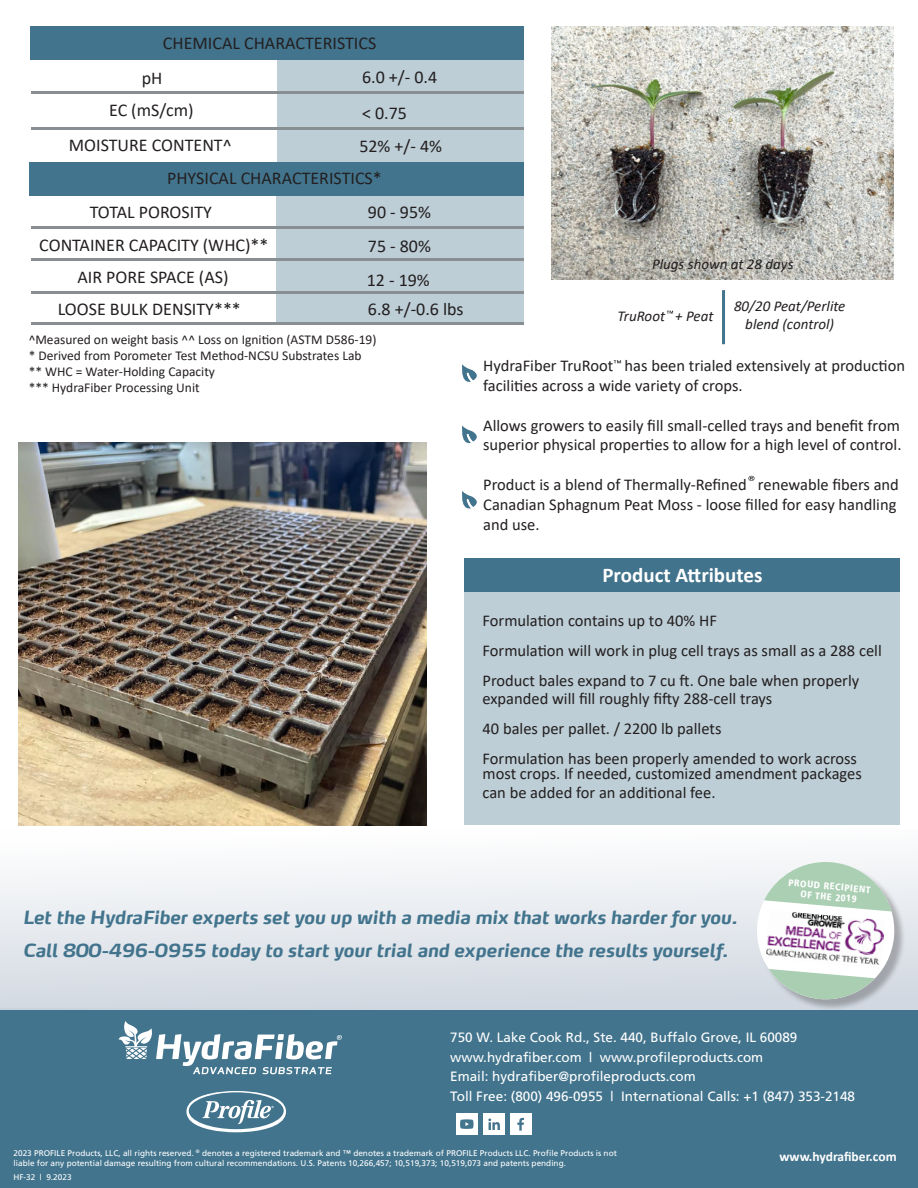
<style>
.page{position:relative;width:918px;height:1188px;background:#fff}
.page>*{position:absolute;margin:0;border:0;box-sizing:border-box;transform-origin:0 0}
.t1{font:700 21px "Calibri";color:#fff}
.t2{font:18px "Calibri";color:#231f20}
.call_to_action{font:italic 700 18px "Max Offc Pro";letter-spacing:-.015em;color:#42748d}
.t3{font:16.5px/19.8px "Calibri";color:#231f20}
.t4{font:italic 15px/18px "Calibri";color:#231f20;text-align:center}
.t5{font:13.5px/19.5px "Frutiger";color:#fff}
.t6{font:13.5px "Calibri";color:#231f20}
.t7{font:700 13.5px "Calibri";color:#fff}
.t8{font:900 condensed 9.6px/10.5px "Frutiger";color:#fff;text-align:center}
.t9{font:8.25px/9.9px "Frutiger";color:#fff}
</style>
<div class="page">
<div style="left:0;top:1009px;width:918px;height:179px;background:#42748d"></div>
<div style="left:0;top:831px;width:918px;height:179px;background:linear-gradient(to bottom,#fefefe,#d1d8e1)"></div>
<div style="left:456px;top:1113px;width:22px;height:22px;background:#fff"></div>
<svg style="left:460px;top:1119px;width:14px;height:10px"></svg>
<div style="left:510px;top:1113px;width:21px;height:22px;background:#fff"></div>
<svg style="left:517px;top:1118px;width:7px;height:13px"></svg>
<div style="left:483px;top:1113px;width:22px;height:22px;background:#fff"></div>
<svg style="left:488px;top:1118px;width:12px;height:12px"></svg>
<div style="left:759px;top:864px;width:147px;height:147px;background:#231f20;opacity:.3"></div>
<svg style="left:754px;top:859px;width:143px;height:143px"></svg>
<div style="left:30px;top:27px;width:494px;height:33px;background:#42748d"></div>
<div style="left:277px;top:60px;width:247px;height:31px;background:#bdced6"></div>
<div style="left:29px;top:162px;width:495px;height:34px;background:#42748d"></div>
<div style="left:277px;top:94px;width:247px;height:36px;background:#bdced6"></div>
<div style="left:277px;top:130px;width:247px;height:32px;background:#bdced6"></div>
<div style="left:276px;top:196px;width:248px;height:33px;background:#bdced6"></div>
<div style="left:276px;top:228px;width:248px;height:33px;background:#bdced6"></div>
<div style="left:276px;top:261px;width:248px;height:30px;background:#bdced6"></div>
<div style="left:276px;top:294px;width:248px;height:31px;background:#bdced6"></div>
<hr style="left:31px;top:91px;width:493px;height:3px;background:#898e93">
<hr style="left:31px;top:127px;width:493px;height:3px;background:#898e93">
<hr style="left:32px;top:226px;width:492px;height:3px;background:#898e93">
<hr style="left:32px;top:258px;width:492px;height:3px;background:#898e93">
<hr style="left:32px;top:291px;width:492px;height:3px;background:#898e93">
<hr style="left:32px;top:322px;width:492px;height:3px;background:#898e93">
<hr style="left:722px;top:290px;width:3px;height:54px;background:#42748d">
<img style="left:552px;top:27px;width:341px;height:253px">
<svg style="left:667px;top:311px;width:6px;height:3px"></svg>
<svg style="left:119px;top:1021px;width:223px;height:53px"></svg>
<svg style="left:186px;top:1091px;width:100px;height:42px"></svg>
<img style="left:19px;top:443px;width:408px;height:382px">
<svg style="left:614px;top:360px;width:7px;height:3px"></svg>
<svg style="left:748px;top:476px;width:7px;height:5px"></svg>
<svg style="left:462px;top:364px;width:15px;height:18px"></svg>
<svg style="left:462px;top:425px;width:15px;height:19px"></svg>
<svg style="left:462px;top:491px;width:15px;height:18px"></svg>
<div style="left:465px;top:592px;width:435px;height:233px;background:#bdced6"></div>
<div style="left:465px;top:558px;width:435px;height:34px;background:#42738c"></div>
<p class="t2" style="left:163px;top:30px;width:215px">CHEMICAL CHARACTERISTICS</p>
<p class="t2" style="left:362px;top:65px;width:77px">6.0 +/- 0.4</p>
<p class="t2" style="left:362px;top:100px;width:46px">&lt; 0.75</p>
<p class="t2" style="left:359px;top:134px;width:84px">52% +/- 4%</p>
<p class="t2" style="left:167px;top:165px;width:216px">PHYSICAL CHARACTERISTICS*</p>
<p class="t2" style="left:368px;top:200px;width:65px">90 - 95%</p>
<p class="t2" style="left:368px;top:233px;width:65px">75 - 80%</p>
<p class="t2" style="left:367px;top:267px;width:65px">12 - 19%</p>
<p class="t2" style="left:368px;top:297px;width:97px">6.8 +/-0.6 lbs</p>
<p class="t6" style="left:29px;top:330px;width:349px">^Measured on weight basis ^^ Loss on Ignition (ASTM D586-19)</p>
<p class="t6" style="left:29px;top:346px;width:334px">* Derived from Porometer Test Method-NCSU Substrates Lab</p>
<p class="t6" style="left:29px;top:362px;width:188px">** WHC = Water-Holding Capacity</p>
<p class="t6" style="left:29px;top:379px;width:172px">*** HydraFiber Processing Unit</p>
<p class="t2" style="left:142px;top:65px;width:22px">pH</p>
<p class="t2" style="left:109px;top:98px;width:86px">EC (mS/cm)</p>
<p class="t2" style="left:69px;top:133px;width:164px">MOISTURE CONTENT^</p>
<p class="t2" style="left:90px;top:200px;width:124px">TOTAL POROSITY</p>
<p class="t2" style="left:39px;top:233px;width:231px">CONTAINER CAPACITY (WHC)**</p>
<p class="t2" style="left:77px;top:265px;width:153px">AIR PORE SPACE (AS)</p>
<p class="t2" style="left:58px;top:297px;width:185px">LOOSE BULK DENSITY***</p>
<p class="t4" style="left:652px;top:255px;width:143px">Plugs shown at 28 days</p>
<p class="t4" style="left:617px;top:307px;width:98px">TruRoot + Peat</p>
<p class="t4" style="left:734px;top:296px;width:113px">80/20 Peat/Perlite blend (control)</p>
<p class="t3" style="left:483px;top:355px;width:423px">HydraFiber TruRoot has been trialed extensively at production facilities across a wide variety of crops.</p>
<p class="t3" style="left:483px;top:415px;width:420px">Allows growers to easily fill small-celled trays and benefit from superior physical properties to allow for a high level of control.</p>
<p class="t3" style="left:483px;top:474px;width:417px">Product is a blend of Thermally-Refined renewable fibers and<br>Canadian Sphagnum Peat Moss - loose filled for easy handling and use.</p>
<p class="t1" style="left:602px;top:560px;width:162px">Product Attributes</p>
<p class="t3" style="left:483px;top:610px;width:236px">Formulation contains up to 40% HF</p>
<p class="t3" style="left:483px;top:640px;width:401px">Formulation will work in plug cell trays as small as a 288 cell</p>
<p class="t3" style="left:483px;top:671px;width:378px;line-height:18px">Product bales expand to 7 cu ft. One bale when properly expanded will fill roughly fifty 288-cell trays</p>
<p class="t3" style="left:483px;top:718px;width:240px">40 bales per pallet. / 2200 lb pallets</p>
<p class="t3" style="left:483px;top:750px;width:381px;line-height:15px">Formulation has been properly amended to work across most crops. If needed, customized amendment packages</p>
<p class="t3" style="left:483px;top:783px;width:235px">can be added for an additional fee.</p>
<p class="t8" style="left:789px;top:877px;width:84px;rotate:5deg">PROUD RECIPIENT<br>OF THE 2019</p>
<p class="call_to_action" style="left:23px;top:901px;width:717px">Let the HydraFiber experts set you up with a media mix that works harder for you.</p>
<p class="call_to_action" style="left:23px;top:934px;width:707px">Call 800-496-0955 today to start your trial and experience the results yourself.</p>
<p class="t5" style="left:450px;top:1028px;width:406px">750 W. Lake Cook Rd., Ste. 440, Buffalo Grove, IL 60089 www.hydrafiber.com | www.profileproducts.com<br>Email: hydrafiber@profileproducts.com<br>Toll Free: (800) 496-0955 | International Calls: +1 (847) 353-2148</p>
<p class="t9" style="left:14px;top:1148px;width:605px">2023 PROFILE Products, LLC, all rights reserved. <sup>®</sup> denotes a registered trademark and ™ denotes a trademark of PROFILE Products LLC. Profile Products is not liable for any potential damage resulting from cultural recommendations. U.S. Patents 10,266,457; 10,519,373; 10,519,073 and patents pending.</p>
<p class="t9" style="left:13px;top:1172px;width:60px">HF-32 | 9.2023</p>
<p class="t7" style="left:779px;top:1147px;width:119px">www.hydrafiber.com</p>
</div>
